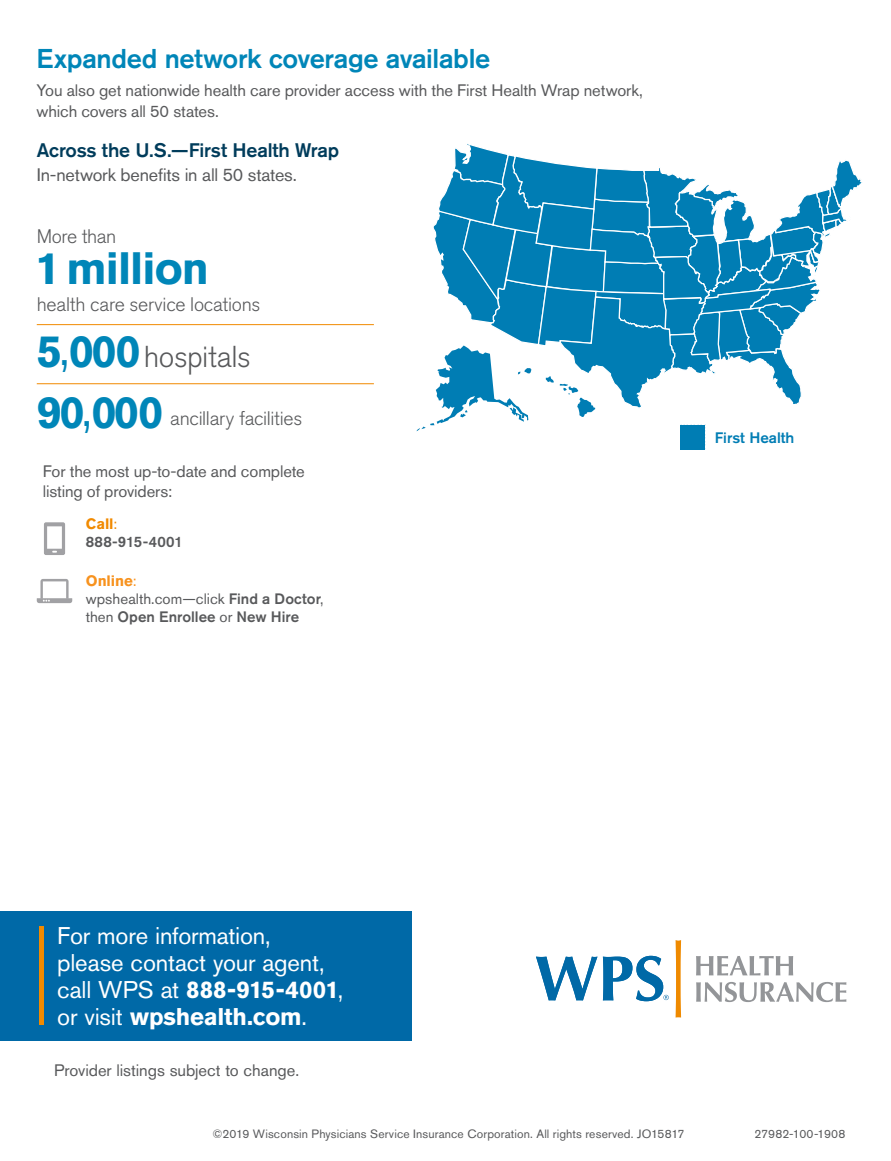
<style>
.page{position:relative;width:891px;height:1161px;background:#fff}
.page>*{position:absolute;margin:0;border:0;box-sizing:border-box;transform-origin:0 0}
.t1{font:700 45px "Akzidenz Grotesk BE";letter-spacing:-.02em;color:#0086b8}
.t2{font:300 30px "Akzidenz Grotesk BE";letter-spacing:-.015em;color:#58595b}
.t3{font:500 27px "Akzidenz Grotesk BE";letter-spacing:-.015em;color:#0086b8}
.t4{font:24px/27px "Akzidenz Grotesk BE";letter-spacing:-.01em;color:#fff}
.t5{font:300 19.5px "Akzidenz Grotesk BE";letter-spacing:-.015em;color:#58595b}
.t6{font:500 19.5px "Akzidenz Grotesk BE";letter-spacing:-.01em;color:#003c5b}
.t7{font:18px "Akzidenz Grotesk BE";letter-spacing:-.01em;color:#58595b}
.t8{font:16.5px/19.8px "Akzidenz Grotesk BE";letter-spacing:-.005em;color:#58595b}
.t9{font:500 15.15px "Akzidenz Grotesk BE";color:#007db4}
.t10{font:500 15px/18px "Akzidenz Grotesk BE";letter-spacing:.005em;color:#58595b}
.t11{font:12px "Akzidenz Grotesk BE";letter-spacing:.01em;color:#58595b}
.s1{font-weight:400}
.s2{font-weight:700;color:#f18a00}
.s3{font-weight:400;color:#f18a00}
.s4{font-weight:700;color:#f7921e}
.s5{font-weight:400;color:#f7921e}
.s6{font-weight:700}
</style>
<div class="page">
<div style="left:0;top:911px;width:412px;height:129px;background:#0069a7"></div>
<svg style="left:696px;top:956px;width:97px;height:19px"></svg>
<svg style="left:696px;top:982px;width:150px;height:20px"></svg>
<svg style="left:536px;top:957px;width:61px;height:43px"></svg>
<svg style="left:603px;top:956px;width:66px;height:45px"></svg>
<svg style="left:676px;top:940px;width:5px;height:78px"></svg>
<svg style="left:44px;top:522px;width:21px;height:33px"></svg>
<svg style="left:37px;top:579px;width:35px;height:24px"></svg>
<hr style="left:37px;top:383px;width:337px;height:1px;background:#f18a00">
<hr style="left:37px;top:324px;width:337px;height:1px;background:#f18a00">
<div style="left:39px;top:926px;width:5px;height:98px;background:#f18a00"></div>
<svg style="left:417px;top:144px;width:445px;height:305px"></svg>
<h3 class="t3" style="left:36px;top:42px;width:455px">Expanded network coverage available</h3>
<p class="t8" style="left:36px;top:79px;width:608px;line-height:21px">You also get nationwide health care provider access with the First Health Wrap network, which covers all 50 states.</p>
<p class="t6" style="left:37px;top:138px;width:304px">Across the U.S.—First Health Wrap</p>
<p class="t7" style="left:37px;top:164px;width:262px">In-network benefits in all 50 states.</p>
<p class="t5" style="left:37px;top:226px;width:81px">More than</p>
<h1 class="t1" style="left:35px;top:243px;width:176px">1 million</h1>
<p class="t5" style="left:37px;top:293px;width:225px">health care service locations</p>
<h1 class="t1" style="left:37px;top:325px;width:106px">5<span class="s1">,</span>000</h1>
<h2 class="t2" style="left:144px;top:340px;width:108px">hospitals</h2>
<h1 class="t1" style="left:37px;top:386px;width:128px">90<span class="s1">,</span>000</h1>
<p class="t5" style="left:170px;top:408px;width:134px">ancillary facilities</p>
<p class="t8" style="left:43px;top:462px;width:264px">For the most up-to-date and complete listing of providers:</p>
<p class="t10" style="left:86px;top:515px;width:99px"><span class="s2">Call</span><span class="s3">:<br></span>888-915-4001</p>
<p class="t10" style="left:86px;top:572px;width:239px"><span class="s4">Online</span><span class="s5">:<br></span><span class="s1">wpshealth.com—click</span> Find a Doctor<span class="s1">, then</span> Open Enrollee <span class="s1">or</span> New Hire</p>
<h3 class="t4" style="left:57px;top:922px;width:288px">For more information, please contact your agent, call WPS at <span class="s6">888-915-4001</span>, or visit <span class="s6">wpshealth.com</span>.</h3>
<p class="t8" style="left:54px;top:1060px;width:247px">Provider listings subject to change.</p>
<p class="t9" style="left:715px;top:428px;width:81px">First Health</p>
<p class="t11" style="left:213px;top:1127px;width:473px">©2019 Wisconsin Physicians Service Insurance Corporation. All rights reserved. JO15817</p>
<p class="t11" style="left:755px;top:1127px;width:92px">27982-100-1908</p>
</div>
